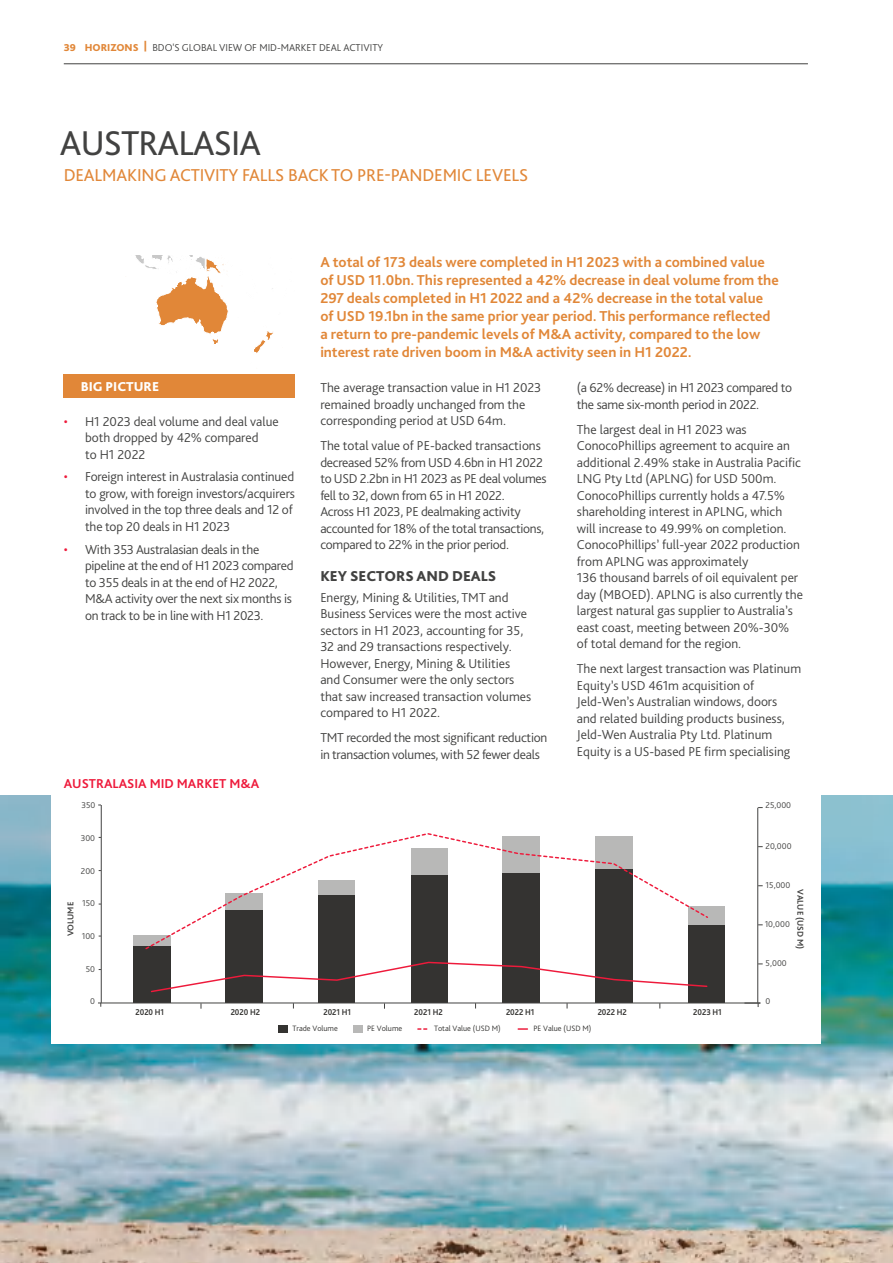
<style>
.page{position:relative;width:893px;height:1263px;background:#fff}
.page>*{position:absolute;margin:0;border:0;box-sizing:border-box;transform-origin:0 0}
.t1{font:36px "Bliss Pro";letter-spacing:-.025em;color:#424241}
.t2{font:18px "Bliss Pro";letter-spacing:-.01em;color:#e18738}
.t3{font:700 15px/18px "Bliss Pro";color:#e18738}
.t4{font:800 15px "Bliss Pro";color:#424241}
.t5{font:300 13.5px/16.5px "Bliss Pro";color:#424241}
.t6{font:300 13.5px/16.5px "Bliss Pro";letter-spacing:-.02em;color:#424241}
.t7{font:700 13.5px "Bliss Pro";color:#ee1a3b}
.t8{font:800 13.5px "Bliss Pro";color:#fff}
.t9{font:300 10.5px "Bliss Pro";color:#424241}
.t10{font:300 8.85px "Bliss Pro";color:#424241}
.t11{font:700 8.85px "Bliss Pro";color:#343331;scale:.9 1}
.t12{font:700 8.85px "Bliss Pro";color:#424241}
.t13{font:300 8.1px "Bliss Pro";color:#343331}
.s1{font-weight:800;color:#e18738}
.s2{color:#ee1a3b}
</style>
<div class="page">
<img style="left:0;top:795px;width:893px;height:468px">
<div style="left:51px;top:756px;width:770px;height:288px;background:#fff"></div>
<div style="left:64px;top:374px;width:231px;height:24px;background:#e18738"></div>
<svg style="left:135px;top:255px;width:138px;height:98px"></svg>
<div style="left:688px;top:924px;width:36px;height:79px;background:#343331"></div>
<div style="left:595px;top:869px;width:38px;height:134px;background:#343331"></div>
<div style="left:503px;top:873px;width:37px;height:130px;background:#343331"></div>
<div style="left:411px;top:874px;width:36px;height:129px;background:#343331"></div>
<div style="left:318px;top:894px;width:37px;height:109px;background:#343331"></div>
<div style="left:225px;top:909px;width:38px;height:94px;background:#343331"></div>
<div style="left:133px;top:945px;width:37px;height:58px;background:#343331"></div>
<div style="left:688px;top:906px;width:36px;height:18px;background:#b8b8b7"></div>
<div style="left:133px;top:934px;width:37px;height:11px;background:#b8b8b7"></div>
<svg style="left:150px;top:961px;width:558px;height:32px"></svg>
<svg style="left:144px;top:833px;width:565px;height:117px"></svg>
<hr style="left:101px;top:805px;width:1px;height:198px;background:#424241">
<hr style="left:98px;top:1002px;width:662px;height:1px;background:#424241">
<hr style="left:757px;top:808px;width:1px;height:195px;background:#424241">
<svg style="left:744px;top:1003px;width:16px;height:4px"></svg>
<svg style="left:418px;top:1028px;width:9px;height:2px"></svg>
<svg style="left:518px;top:1028px;width:9px;height:2px"></svg>
<div style="left:278px;top:1025px;width:10px;height:8px;background:#343331"></div>
<div style="left:353px;top:1025px;width:10px;height:8px;background:#b8b8b7"></div>
<hr style="left:64px;top:63px;width:744px;height:1px;background:#424241">
<p class="t9" style="left:64px;top:41px;width:321px"><span class="s1">39 HORIZONS |</span> BDO'S GLOBAL VIEW OF MID-MARKET DEAL ACTIVITY</p>
<h1 class="t1" style="left:60px;top:131px;width:203px">AUSTRALASIA</h1>
<h2 class="t2" style="left:64px;top:169px;width:466px">DEALMAKING ACTIVITY FALLS BACK TO PRE-PANDEMIC LEVELS</h2>
<p class="t8" style="left:81px;top:380px;width:80px">BIG PICTURE</p>
<p class="t5" style="left:85px;top:414px;width:195px;text-indent:-21px"><span class="s2">•</span> H1 2023 deal volume and deal value both dropped by 42% compared<br>to H1 2022</p>
<p class="t5" style="left:85px;top:469px;width:211px;text-indent:-21px"><span class="s2">•</span> Foreign interest in Australasia continued to grow, with foreign investors/acquirers involved in the top three deals and 12 of the top 20 deals in H1 2023</p>
<p class="t6" style="left:85px;top:542px;width:210px;text-indent:-21px"><span class="s2">•</span> With 353 Australasian deals in the pipeline at the end of H1 2023 compared to 355 deals in at the end of H2 2022, M&amp;A activity over the next six months is on track to be in line with H1 2023.</p>
<p class="t7" style="left:64px;top:776px;width:197px">AUSTRALASIA MID MARKET M&amp;A</p>
<p class="t10" style="left:81px;top:801px;width:16px">350</p>
<p class="t10" style="left:81px;top:834px;width:16px">300</p>
<p class="t10" style="left:81px;top:867px;width:16px">200</p>
<p class="t12" style="left:67px;top:936px;width:36px;rotate:-90deg">VOLUME</p>
<p class="t10" style="left:82px;top:899px;width:14px">150</p>
<p class="t10" style="left:82px;top:932px;width:15px">100</p>
<p class="t10" style="left:86px;top:965px;width:11px">50</p>
<p class="t10" style="left:90px;top:997px;width:6px">0</p>
<p class="t3" style="left:320px;top:253px;width:460px">A total of 173 deals were completed in H1 2023 with a combined value of USD 11.0bn. This represented a 42% decrease in deal volume from the 297 deals completed in H1 2022 and a 42% decrease in the total value of USD 19.1bn in the same prior year period. This performance reflected a return to pre-pandemic levels of M&amp;A activity, compared to the low interest rate driven boom in M&amp;A activity seen in H1 2022.</p>
<p class="t5" style="left:320px;top:380px;width:223px">The average transaction value in H1 2023 remained broadly unchanged from the corresponding period at USD 64m.</p>
<p class="t6" style="left:320px;top:438px;width:228px">The total value of PE-backed transactions decreased 52% from USD 4.6bn in H1 2022 to USD 2.2bn in H1 2023 as PE deal volumes fell to 32, down from 65 in H1 2022.<br>Across H1 2023, PE dealmaking activity accounted for 18% of the total transactions, compared to 22% in the prior period.</p>
<p class="t4" style="left:320px;top:568px;width:178px">KEY SECTORS AND DEALS</p>
<p class="t5" style="left:320px;top:590px;width:212px">Energy, Mining &amp; Utilities, TMT and Business Services were the most active sectors in H1 2023, accounting for 35, 32 and 29 transactions respectively.<br>However, Energy, Mining &amp; Utilities and Consumer were the only sectors that saw increased transaction volumes compared to H1 2022.</p>
<p class="t6" style="left:320px;top:731px;width:228px">TMT recorded the most significant reduction in transaction volumes, with 52 fewer deals</p>
<p class="t6" style="left:577px;top:380px;width:217px">(a 62% decrease) in H1 2023 compared to the same six-month period in 2022.</p>
<p class="t5" style="left:577px;top:422px;width:228px">The largest deal in H1 2023 was ConocoPhillips agreement to acquire an additional 2.49% stake in Australia Pacific LNG Pty Ltd (APLNG) for USD 500m.<br>ConocoPhillips currently holds a 47.5% shareholding interest in APLNG, which will increase to 49.99% on completion.<br>ConocoPhillips’ full-year 2022 production from APLNG was approximately<br>136 thousand barrels of oil equivalent per day (MBOED). APLNG is also currently the largest natural gas supplier to Australia’s east coast, meeting between 20%-30% of total demand for the region.</p>
<p class="t5" style="left:577px;top:661px;width:226px">The next largest transaction was Platinum Equity’s USD 461m acquisition of Jeld-Wen’s Australian windows, doors<br>and related building products business, Jeld-Wen Australia Pty Ltd. Platinum Equity is a US-based PE firm specialising</p>
<p class="t10" style="left:766px;top:801px;width:27px">25,000</p>
<p class="t10" style="left:766px;top:842px;width:27px">20,000</p>
<p class="t10" style="left:766px;top:881px;width:26px">15,000</p>
<p class="t12" style="left:804px;top:889px;width:62px;rotate:90deg">VALUE (USD M)</p>
<p class="t10" style="left:765px;top:920px;width:27px">10,000</p>
<p class="t10" style="left:766px;top:959px;width:23px">5,000</p>
<p class="t10" style="left:766px;top:997px;width:6px">0</p>
<p class="t11" style="left:135px;top:1008px;width:33px">2020 H1</p>
<p class="t11" style="left:231px;top:1008px;width:34px">2020 H2</p>
<p class="t11" style="left:323px;top:1008px;width:32px">2021 H1</p>
<p class="t11" style="left:414px;top:1008px;width:33px">2021 H2</p>
<p class="t11" style="left:506px;top:1008px;width:33px">2022 H1</p>
<p class="t11" style="left:598px;top:1008px;width:34px">2022 H2</p>
<p class="t11" style="left:693px;top:1008px;width:33px">2023 H1</p>
<p class="t13" style="left:292px;top:1025px;width:47px">Trade Volume</p>
<p class="t13" style="left:367px;top:1025px;width:37px">PE Volume</p>
<p class="t13" style="left:434px;top:1025px;width:68px">Total Value (USD M)</p>
<p class="t13" style="left:533px;top:1025px;width:59px">PE Value (USD M)</p>
</div>
